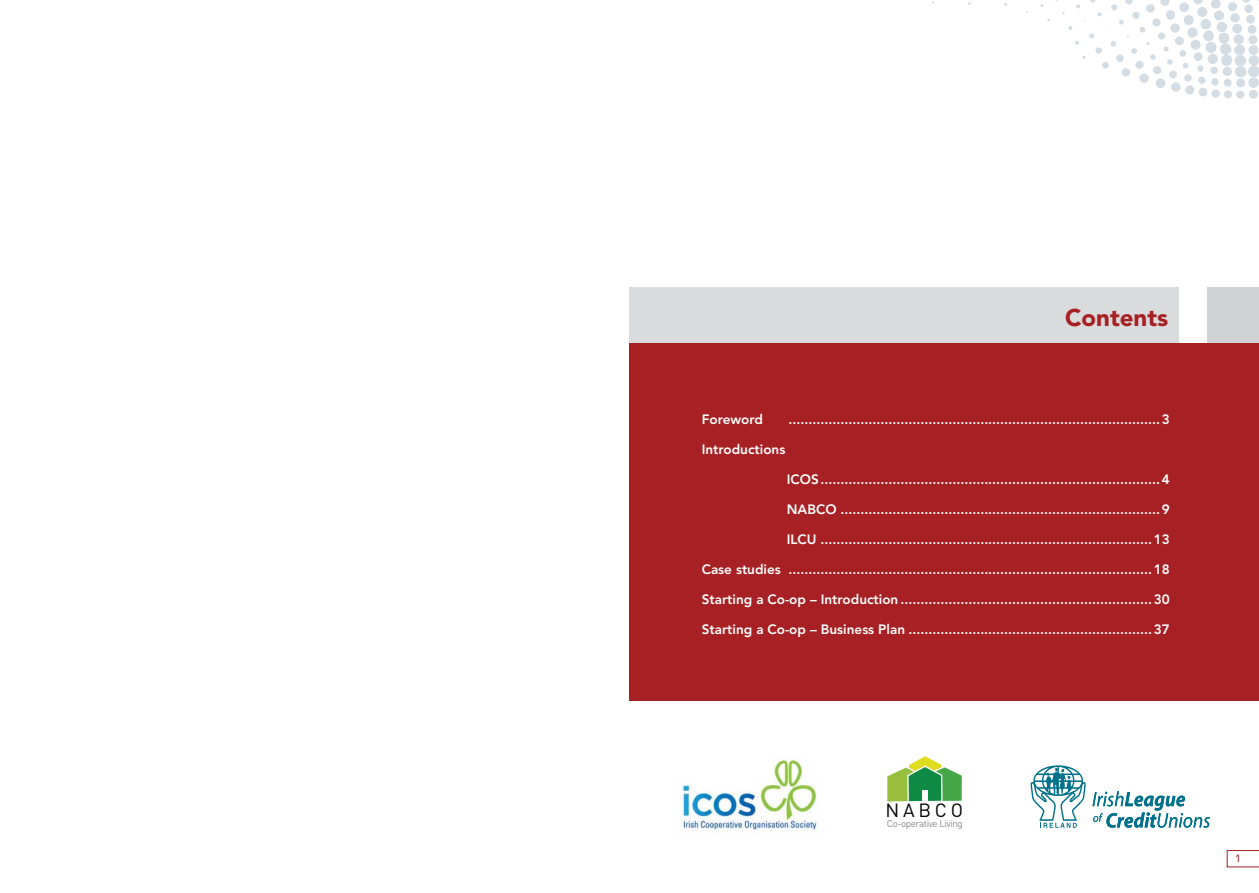
<style>
.page{position:relative;width:1259px;height:893px;background:#fff}
.page>*{position:absolute;margin:0;border:0;box-sizing:border-box;transform-origin:0 0}
.t1{font:900 24px "Avenir";color:#a72024}
.t2{font:18.9px "DIN";letter-spacing:.2em;color:#020303}
.t3{font:800 13.5px "Avenir";color:#fff}
.t4{font:500 10.5px "Avenir";color:#a72024}
.t5{font:9.75px "DIN";letter-spacing:-.04em;color:#88888a}
</style>
<div class="page">
<div style="left:629px;top:343px;width:630px;height:357px;background:#a72024"></div>
<svg style="left:1226px;top:850px;width:33px;height:17px"></svg>
<div style="left:629px;top:288px;width:550px;height:55px;background:#d9dbdc"></div>
<div style="left:1208px;top:288px;width:51px;height:55px;background:#d1d3d4"></div>
<svg style="left:932px;top:0;width:327px;height:99px"></svg>
<img style="left:681px;top:759px;width:139px;height:73px">
<svg style="left:887px;top:756px;width:75px;height:46px"></svg>
<div style="left:922px;top:790px;width:6px;height:12px;background:#fff"></div>
<svg style="left:1092px;top:791px;width:118px;height:37px"></svg>
<svg style="left:1030px;top:765px;width:56px;height:63px"></svg>
<h1 class="t1" style="left:1065px;top:308px;width:105px">Contents</h1>
<p class="t3" style="left:702px;top:414px;width:63px">Foreword</p>
<p class="t3" style="left:788px;top:414px;width:383px">.............................................................................................3</p>
<p class="t3" style="left:702px;top:444px;width:85px">Introductions</p>
<p class="t3" style="left:787px;top:474px;width:384px">ICOS .....................................................................................4</p>
<p class="t3" style="left:787px;top:504px;width:384px">NABCO ................................................................................9</p>
<p class="t3" style="left:787px;top:534px;width:384px">ILCU ...................................................................................13</p>
<p class="t3" style="left:702px;top:564px;width:469px">Case studies ...........................................................................................18</p>
<p class="t3" style="left:702px;top:594px;width:469px">Starting a Co-op – Introduction ...............................................................30</p>
<p class="t3" style="left:702px;top:624px;width:469px">Starting a Co-op – Business Plan .............................................................37</p>
<h2 class="t2" style="left:885px;top:800px;width:79px">NABCO</h2>
<p class="t5" style="left:887px;top:818px;width:77px">Co-operative Living</p>
<p class="t4" style="left:1235px;top:854px;width:7px">1</p>
</div>
